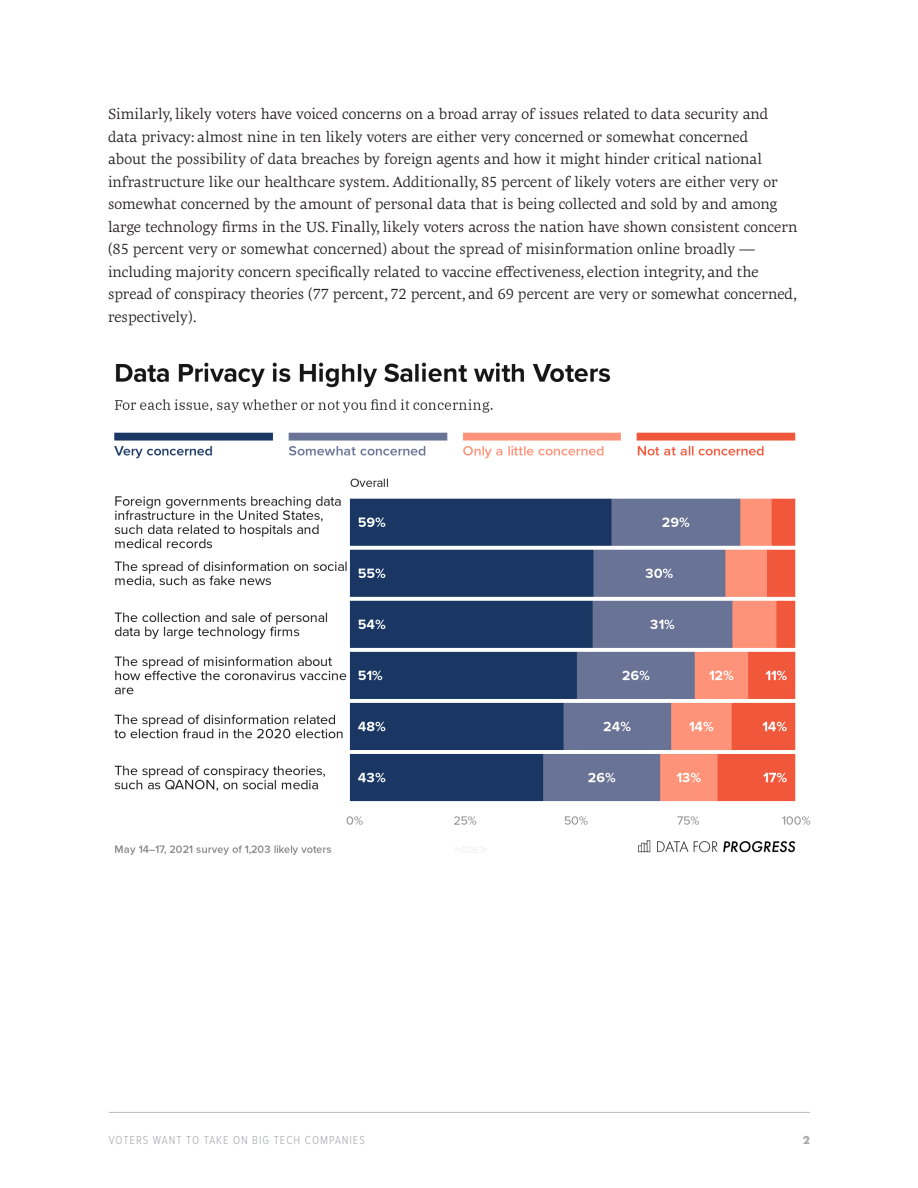
<style>
.page{position:relative;width:918px;height:1188px;background:#fff}
.page>*{position:absolute;margin:0;border:0;box-sizing:border-box;transform-origin:0 0}
.body_copy{font:15px/22.5px "Geneo Std";color:#231f20}
.t1{font:300 12px "Proxima Nova Cond";letter-spacing:.08em;color:#a8a9ad}
.t2{font:700 12px "Futura PT";color:#a8a9ad}
</style>
<div class="page">
<hr style="left:109px;top:1112px;width:701px;height:1px;background:#bcbdc0">
<img style="left:114px;top:362px;width:696px;height:493px">
<p class="body_copy" style="left:108px;top:103px;width:691px">Similarly, likely voters have voiced concerns on a broad array of issues related to data security and data privacy: almost nine in ten likely voters are either very concerned or somewhat concerned<br>about the possibility of data breaches by foreign agents and how it might hinder critical national infrastructure like our healthcare system. Additionally, 85 percent of likely voters are either very or somewhat concerned by the amount of personal data that is being collected and sold by and among large technology firms in the US. Finally, likely voters across the nation have shown consistent concern (85 percent very or somewhat concerned) about the spread of misinformation online broadly — including majority concern specifically related to vaccine effectiveness, election integrity, and the spread of conspiracy theories (77 percent, 72 percent, and 69 percent are very or somewhat concerned, respectively).</p>
<p class="t1" style="left:109px;top:1131px;width:257px">VOTERS WANT TO TAKE ON BIG TECH COMPANIES</p>
<p class="t2" style="left:803px;top:1132px;width:9px">2</p>
</div>
